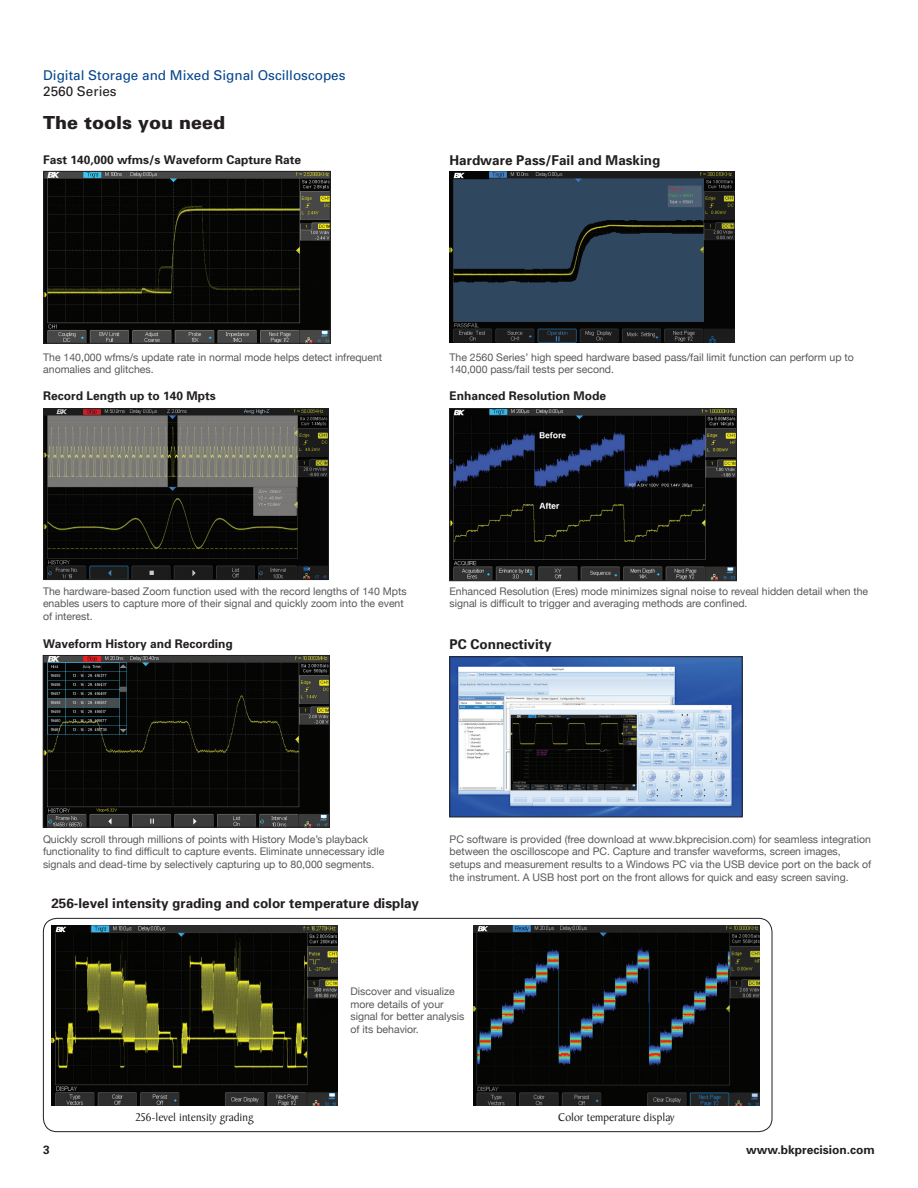
<style>
.page{position:relative;width:918px;height:1188px;background:#fff}
.page>*{position:absolute;margin:0;border:0;box-sizing:border-box;transform-origin:0 0}
.t1{font:900 18px "Univers";color:#231f20}
.t2{font:700 13.5px "Univers";color:#231f20}
.t3{font:13.5px "Univers";color:#02448d}
.t4{font:13.5px "Univers";color:#231f20}
.t5{font:700 12px "Univers";color:#231f20}
.t6{font:12px "Baker Signet";color:#231f20}
.t7{font:10.5px/12.6px "Helvetica Neue";color:#57585a}
</style>
<div class="page">
<img style="left:46px;top:173px;width:283px;height:169px">
<div style="left:44px;top:171px;width:287px;height:173px;border:1px solid #231f20"></div>
<img style="left:46px;top:411px;width:281px;height:167px">
<div style="left:44px;top:409px;width:285px;height:171px;border:1px solid #231f20"></div>
<img style="left:45px;top:657px;width:283px;height:168px">
<div style="left:43px;top:655px;width:287px;height:172px;border:1px solid #231f20"></div>
<img style="left:452px;top:659px;width:288px;height:156px">
<img style="left:452px;top:411px;width:283px;height:168px">
<div style="left:450px;top:409px;width:287px;height:172px;border:1px solid #231f20"></div>
<img style="left:51px;top:926px;width:287px;height:180px">
<img style="left:473px;top:926px;width:287px;height:180px">
<div style="left:43px;top:918px;width:729px;height:214px;border:1px solid #231f20;border-radius:14px"></div>
<img style="left:450px;top:171px;width:285px;height:171px">
<p class="t3" style="left:43px;top:67px;width:304px">Digital Storage and Mixed Signal Oscilloscopes</p>
<p class="t4" style="left:43px;top:83px;width:75px">2560 Series</p>
<h1 class="t1" style="left:43px;top:112px;width:184px">The tools you need</h1>
<p class="t5" style="left:43px;top:152px;width:259px">Fast 140,000 wfms/s Waveform Capture Rate</p>
<p class="t2" style="left:450px;top:152px;width:212px">Hardware Pass/Fail and Masking</p>
<p class="t7" style="left:43px;top:351px;width:341px">The 140,000 wfms/s update rate in normal mode helps detect infrequent anomalies and glitches.</p>
<p class="t5" style="left:43px;top:388px;width:174px">Record Length up to 140 Mpts</p>
<p class="t7" style="left:450px;top:351px;width:406px">The 2560 Series’ high speed hardware based pass/fail limit function can perform up to<br>140,000 pass/fail tests per second.</p>
<p class="t5" style="left:450px;top:388px;width:158px">Enhanced Resolution Mode</p>
<p class="t7" style="left:43px;top:585px;width:365px">The hardware-based Zoom function used with the record lengths of 140 Mpts enables users to capture more of their signal and quickly zoom into the event of interest.</p>
<p class="t5" style="left:43px;top:636px;width:191px">Waveform History and Recording</p>
<p class="t7" style="left:450px;top:585px;width:420px">Enhanced Resolution (Eres) mode minimizes signal noise to reveal hidden detail when the signal is difficult to trigger and averaging methods are confined.</p>
<p class="t2" style="left:450px;top:636px;width:104px">PC Connectivity</p>
<p class="t7" style="left:43px;top:833px;width:343px">Quickly scroll through millions of points with History Mode’s playback functionality to find difficult to capture events. Eliminate unnecessary idle signals and dead-time by selectively capturing up to 80,000 segments.</p>
<p class="t2" style="left:51px;top:895px;width:369px">256-level intensity grading and color temperature display</p>
<p class="t7" style="left:450px;top:833px;width:423px">PC software is provided (free download at www.bkprecision.com) for seamless integration between the oscilloscope and PC. Capture and transfer waveforms, screen images, setups and measurement results to a Windows PC via the USB device port on the back of the instrument. A USB host port on the front allows for quick and easy screen saving.</p>
<p class="t7" style="left:351px;top:986px;width:115px">Discover and visualize more details of your signal for better analysis of its behavior.</p>
<p class="t6" style="left:135px;top:1111px;width:120px">256-level intensity grading</p>
<p class="t6" style="left:558px;top:1111px;width:118px">Color temperature display</p>
<p class="t5" style="left:43px;top:1143px;width:8px">3</p>
<p class="t5" style="left:746px;top:1143px;width:130px">www.bkprecision.com</p>
</div>
